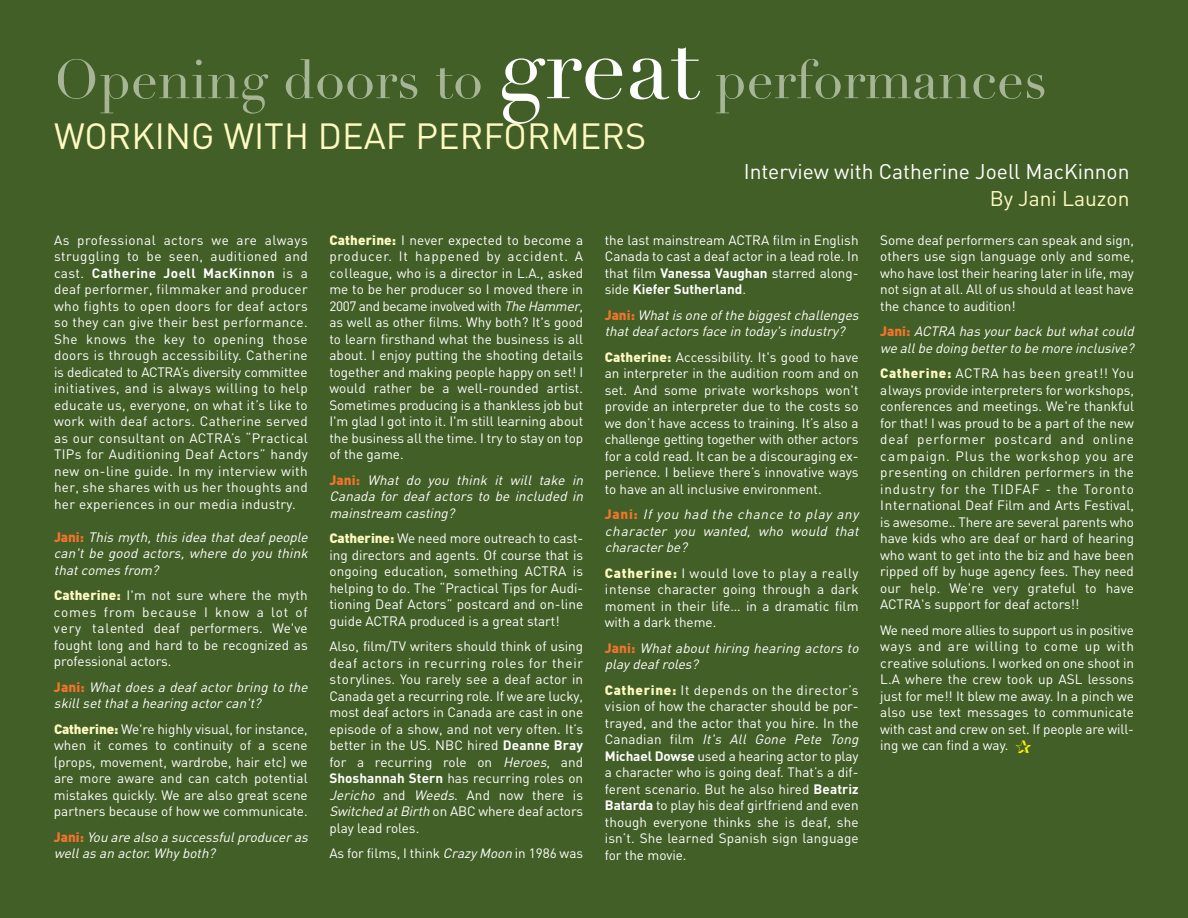
<style>
.page{position:relative;width:1188px;height:918px;background:#425f27}
.page>*{position:absolute;margin:0;border:0;box-sizing:border-box;transform-origin:0 0}
.t1{font:90px "Didot";color:#fff}
.t2{font:36px "DIN";color:#fffac1}
.t3{font:21px "DIN";color:#fff}
.t4{font:21px "DIN";color:#fffac1}
.t5{font:13.5px/16.5px "DIN";color:#fff;text-align:justify}
.t6{font:italic 13.5px/16.5px "DIN";color:#fff}
.s1{font-weight:700}
.s2{font-weight:900;font-style:normal;color:#f3742c}
.s3{font-weight:900;color:#fffac1}
.s4{font-style:italic}
.s5{color:#fff101}
</style>
<div class="page">
<svg style="left:58px;top:59px;width:144px;height:54px"></svg>
<svg style="left:716px;top:59px;width:119px;height:54px"></svg>
<h1 class="t1" style="left:498px;top:14px;width:203px">great</h1>
<h2 class="t2" style="left:54px;top:114px;width:594px">WORKING WITH DEAF PERFORMERS</h2>
<h3 class="t3" style="left:744px;top:158px;width:387px">Interview with Catherine Joell MacKinnon</h3>
<h3 class="t4" style="left:990px;top:185px;width:141px">By Jani Lauzon</h3>
<p class="t5" style="left:54px;top:232px;width:255px">As professional actors we are always struggling to be seen, auditioned and cast. <span class="s1">Catherine Joell MacKinnon</span> is a deaf performer, filmmaker and producer who fights to open doors for deaf actors so they can give their best performance.<br>She knows the key to opening those doors is through accessibility. Catherine is dedicated to ACTRA’s diversity committee initiatives, and is always willing to help educate us, everyone, on what it’s like to work with deaf actors. Catherine served as our consultant on ACTRA’s “Practical TIPs for Auditioning Deaf Actors” handy new on-line guide. In my interview with her, she shares with us her thoughts and her experiences in our media industry.</p>
<p class="t6" style="left:54px;top:529px;width:259px;text-align:justify"><span class="s2">J a n i :</span> This myth,this idea thatdeafpeople can't be good actors, where do you think thatcomes from?</p>
<p class="t5" style="left:54px;top:587px;width:255px"><span class="s3">Catherine:</span> I'm not sure where the myth comes from because I know a lot of very talented deaf performers. We've fought long and hard to be recognized as professional actors.</p>
<p class="t6" style="left:54px;top:679px;width:259px"><span class="s2">J a n i :</span> What does a deaf actor bring to the skillsetthata hearing actorcan't?</p>
<p class="t5" style="left:54px;top:721px;width:255px"><span class="s3">Catherine:</span> We're highly visual, for instance, when it comes to continuity of a scene (props, movement, wardrobe, hair etc) we are more aware and can catch potential mistakes quickly. We are also great scene partners because of how we communicate.</p>
<p class="t6" style="left:54px;top:829px;width:259px"><span class="s2">J a n i :</span> You are also a successfulproduceras wellas an actor.Whyboth?</p>
<p class="t5" style="left:329px;top:232px;width:255px"><span class="s3">Catherine:</span> I never expected to become a producer. It happened by accident. A colleague, who is a director in L.A., asked me to be her producer so I moved there in 2007 and became involved with <span class="s4">TheHammer</span>, as well as other films. Why both? It's good to learn firsthand what the business is all about. I enjoy putting the shooting details together and making people happy on set! I would rather be a well-rounded artist.<br>Sometimes producing is a thankless job but I'm glad I got into it. I'm still learning about the business all the time. I try to stay on top of the game.</p>
<p class="t6" style="left:329px;top:472px;width:259px;text-align:justify"><span class="s2">J a n i :</span> What do you think it will take in Canada for deaf actors to be included in mainstream casting?</p>
<p class="t5" style="left:329px;top:530px;width:255px"><span class="s3">Catherine:</span> We need more outreach to cast&shy;ing directors and agents. Of course that is ongoing education, something ACTRA is helping to do. The “Practical Tips for Audi&shy;tioning Deaf Actors” postcard and on-line guide ACTRA produced is a great start!</p>
<p class="t5" style="left:329px;top:638px;width:255px">Also, film/TV writers should think of using deaf actors in recurring roles for their storylines. You rarely see a deaf actor in Canada get a recurring role. If we are lucky, most deaf actors in Canada are cast in one episode of a show, and not very often. It’s better in the US. NBC hired <span class="s1">Deanne Bray </span>for a recurring role on <span class="s4">Heroes</span>, and <span class="s1">Shoshannah Stern</span> has recurring roles on <span class="s4">Jericho</span> and <span class="s4">Weeds</span>. And now there is <span class="s4">Switched atBirth</span>on ABC where deaf actors play lead roles.</p>
<p class="t5" style="left:329px;top:845px;width:255px">As for films, I think <span class="s4">CrazyMoon</span>in 1986 was</p>
<p class="t5" style="left:605px;top:232px;width:255px">the last mainstream ACTRA film in English Canada to cast a deaf actor in a lead role. In that film <span class="s1">Vanessa Vaughan</span> starred along&shy;side <span class="s1">Kiefer Sutherland</span>.</p>
<p class="t6" style="left:605px;top:307px;width:259px"><span class="s2">J a n i :</span> Whatis one ofthe biggestchallenges thatdeafactors face in today's industry?</p>
<p class="t5" style="left:605px;top:349px;width:255px"><span class="s3">Catherine:</span> Accessibility. It's good to have an interpreter in the audition room and on set. And some private workshops won't provide an interpreter due to the costs so we don’t have access to training. It’s also a challenge getting together with other actors for a cold read. It can be a discouraging ex&shy;perience. I believe there’s innovative ways to have an all inclusive environment.</p>
<p class="t6" style="left:605px;top:506px;width:259px;text-align:justify"><span class="s2">J a n i :</span> If you had the chance to play any character you wanted, who would that characterbe?</p>
<p class="t5" style="left:605px;top:565px;width:255px"><span class="s3">Catherine:</span> I would love to play a really intense character going through a dark moment in their life… in a dramatic film with a dark theme.</p>
<p class="t6" style="left:605px;top:640px;width:259px"><span class="s2">J a n i :</span> What about hiring hearing actors to playdeafroles?</p>
<p class="t5" style="left:605px;top:682px;width:259px;text-align:left"><span class="s3">Catherine:</span> It depends on the director’s vision of how the character should be por&shy;trayed, and the actor that you hire. In the C a n a d i a n f i l m <span class="s4">It's All Gone Pete Tong </span><span class="s1">Michael Dowse</span> used a hearing actor to play a character who is going deaf. That’s a dif&shy;ferent scenario. But he also hired <span class="s1">Beatriz Batarda</span> to play his deaf girlfriend and even though everyone thinks she is deaf, she isn’t. She learned Spanish sign language for the movie.</p>
<p class="t5" style="left:880px;top:232px;width:255px">Some deaf performers can speak and sign, others use sign language only and some, who have lost their hearing later in life, may not sign at all. All of us should at least have the chance to audition!</p>
<p class="t6" style="left:880px;top:323px;width:259px"><span class="s2">J a n i :</span> ACTRA has yourback butwhatcould we allbe doing betterto be more inclusive?</p>
<p class="t5" style="left:880px;top:365px;width:255px"><span class="s3">Catherine:</span> ACTRA has been great!! You always provide interpreters for workshops, conferences and meetings. We're thankful for that! I was proud to be a part of the new deaf performer postcard and online campaign. Plus the workshop you are presenting on children performers in the industry for the TIDFAF - the Toronto International Deaf Film and Arts Festival, is awesome.. There are several parents who have kids who are deaf or hard of hearing who want to get into the biz and have been ripped off by huge agency fees. They need our help. We're very grateful to have ACTRA's support for deaf actors!!</p>
<p class="t5" style="left:880px;top:622px;width:255px">We need more allies to support us in positive ways and are willing to come up with creative solutions. I worked on one shoot in L.A where the crew took up ASL lessons just for me!! It blew me away. In a pinch we also use text messages to communicate with cast and crew on set. If people are will&shy;ing we can find a way. <span class="s5">✰</span></p>
</div>
